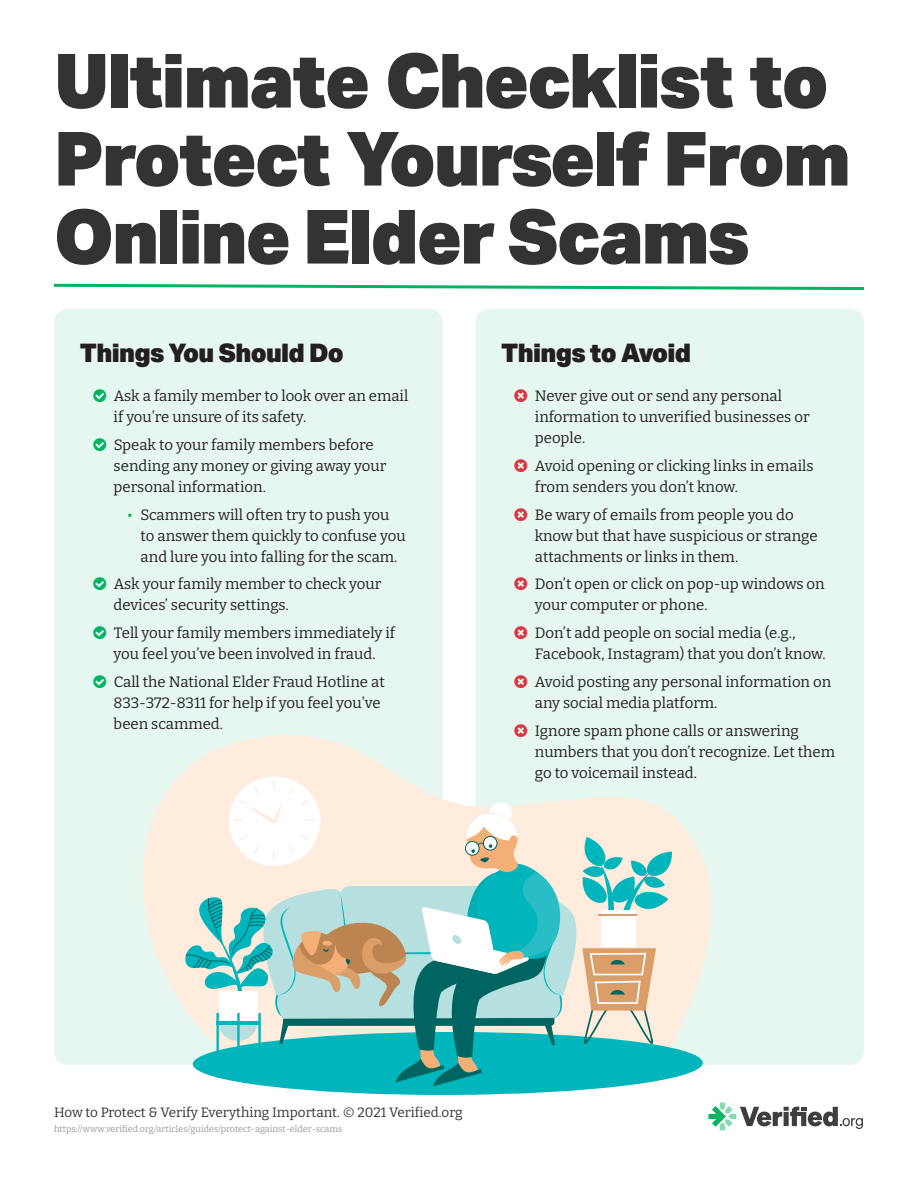
<style>
.page{position:relative;width:918px;height:1188px;background:#fff}
.page>*{position:absolute;margin:0;border:0;box-sizing:border-box;transform-origin:0 0}
.h1_heading{font:900 75px/78px "Aktiv Grotesk";letter-spacing:-.025em;color:#333}
.Checklist_heading{font:900 25.5px "Aktiv Grotesk";letter-spacing:-.025em;color:#231f20}
.t1{font:15px/21px "Bitter";color:#231f20}
.footer_text{font:13.5px "Bitter";color:#333}
.footer_text-2{font:9px "Bitter";color:#999}
.s1{color:#00b365}
.s2{color:#0db363}
.s3{color:#dc3545}
</style>
<div class="page">
<svg style="left:54px;top:283px;width:810px;height:7px"></svg>
<div style="left:54px;top:309px;width:389px;height:756px;background:#e6f7f0;border-radius:14px"></div>
<div style="left:475px;top:309px;width:389px;height:756px;background:#e6f7f0;border-radius:14px"></div>
<svg style="left:708px;top:1103px;width:155px;height:27px"></svg>
<svg style="left:143px;top:735px;width:568px;height:327px"></svg>
<div style="left:193px;top:1032px;width:510px;height:63px;background:#00b5bc;border-radius:50%"></div>
<svg style="left:180px;top:781px;width:493px;height:305px"></svg>
<p class="h1_heading" style="left:54px;top:40px;width:798px">Ultimate Checklist to<br>Protect Yourself From<br>Online Elder Scams</p>
<p class="Checklist_heading" style="left:80px;top:336px;width:266px">Things You Should Do</p>
<p class="t1" style="left:114px;top:385px;width:296px;text-indent:-20px"><span class="s1">□</span> Ask a family member to look over an email if you’re unsure of its safety.</p>
<p class="t1" style="left:114px;top:434px;width:274px;text-indent:-20px"><span class="s1">□</span> Speak to your family members before sending any money or giving away your personal information.</p>
<p class="t1" style="left:141px;top:504px;width:267px;text-indent:-14px"><span class="s2">•</span> Scammers will often try to push you to answer them quickly to confuse you and lure you into falling for the scam.</p>
<p class="t1" style="left:114px;top:573px;width:269px;text-indent:-20px"><span class="s1">□</span> Ask your family member to check your devices’ security settings.</p>
<p class="t1" style="left:93px;top:622px;width:303px;text-align:center"><span class="s1">□</span> Tell your family members immediately if you feel you’ve been involved in fraud.</p>
<p class="t1" style="left:114px;top:671px;width:273px;text-indent:-20px"><span class="s1">□</span> Call the National Elder Fraud Hotline at<br>833-372-8311 for help if you feel you’ve been scammed.</p>
<p class="Checklist_heading" style="left:501px;top:336px;width:192px">Things to Avoid</p>
<p class="t1" style="left:535px;top:385px;width:276px;text-indent:-20px"><span class="s3">■</span> Never give out or send any personal information to unverified businesses or people.</p>
<p class="t1" style="left:535px;top:455px;width:280px;text-indent:-20px"><span class="s3">■</span> Avoid opening or clicking links in emails from senders you don’t know.</p>
<p class="t1" style="left:535px;top:504px;width:284px;text-indent:-20px"><span class="s3">■</span> Be wary of emails from people you do know but that have suspicious or strange attachments or links in them.</p>
<p class="t1" style="left:535px;top:573px;width:291px;text-indent:-20px"><span class="s3">■</span> Don’t open or click on pop-up windows on your computer or phone.</p>
<p class="t1" style="left:535px;top:622px;width:292px;text-indent:-20px"><span class="s3">■</span> Don’t add people on social media (e.g.,<br>Facebook, Instagram) that you don’t know.</p>
<p class="t1" style="left:535px;top:671px;width:298px;text-indent:-20px"><span class="s3">■</span> Avoid posting any personal information on any social media platform.</p>
<p class="t1" style="left:535px;top:720px;width:302px;text-indent:-20px"><span class="s3">■</span> Ignore spam phone calls or answering numbers that you don’t recognize. Let them go to voicemail instead.</p>
<p class="footer_text" style="left:54px;top:1103px;width:410px">How to Protect &amp; Verify Everything Important. © 2021 Verified.org</p>
<p class="footer_text-2" style="left:54px;top:1123px;width:290px">https://www.verified.org/articles/guides/protect-against-elder-scams</p>
</div>
